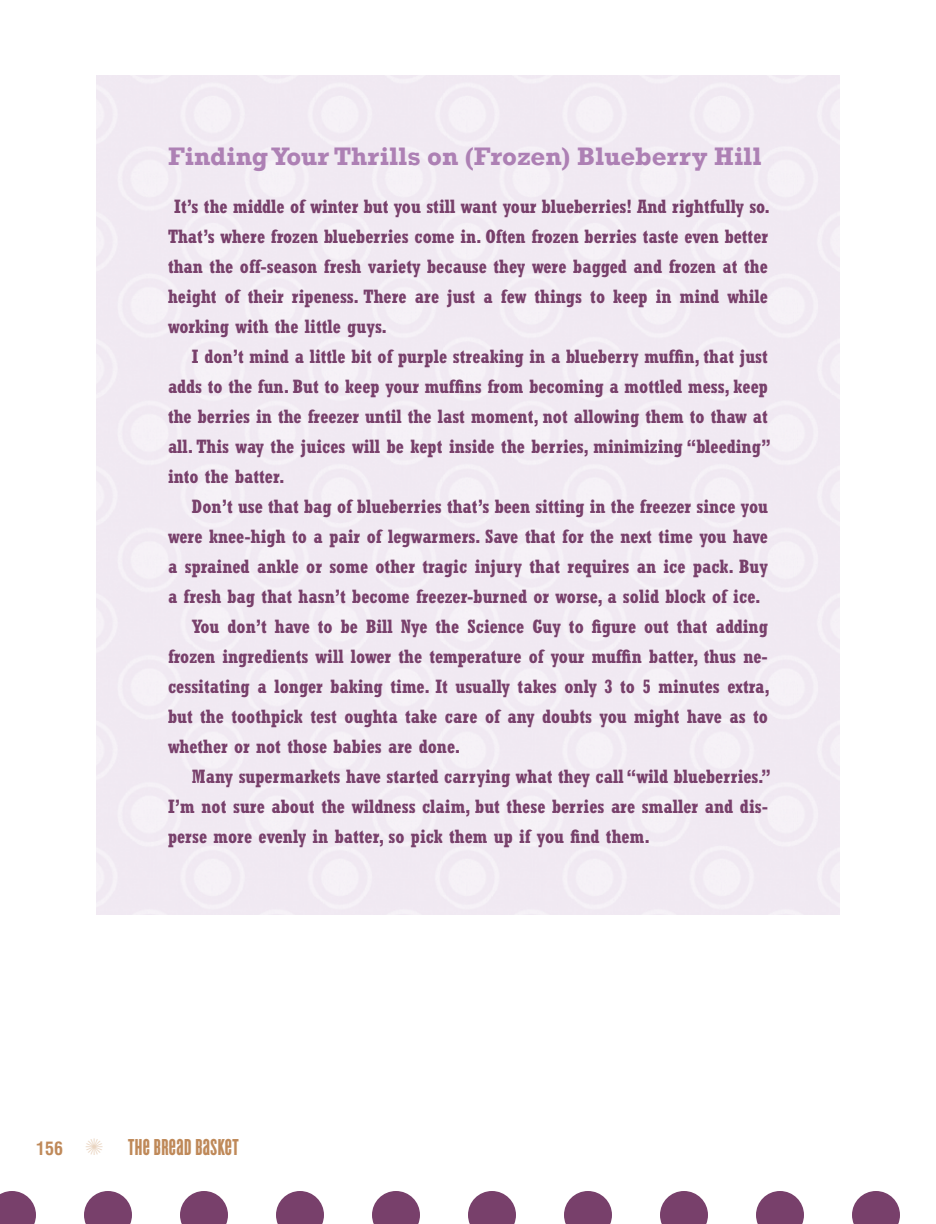
<style>
.page{position:relative;width:936px;height:1224px;background:#fff}
.page>*{position:absolute;margin:0;border:0;box-sizing:border-box;transform-origin:0 0}
.t1{font:700 26px "Rockwell";color:#ad80b4}
.t2{font:24px "Cyclone Layers Background";letter-spacing:.02em;color:#bf8959}
.t3{font:700 condensed 19px/30px "Rockwell";color:#78406b;text-align:justify}
.s1{font-family:"Swiss 721 BT";font-weight:700;font-stretch:condensed;font-size:18px}
.s2{color:#e9d4c0}
</style>
<div class="page">
<svg style="left:0;top:1191px;width:36px;height:33px"></svg>
<svg style="left:84px;top:1191px;width:48px;height:33px;background:#8e5f83"></svg>
<svg style="left:180px;top:1191px;width:48px;height:33px;background:#8e5f83"></svg>
<svg style="left:276px;top:1191px;width:48px;height:33px;background:#8e5f83"></svg>
<svg style="left:372px;top:1191px;width:48px;height:33px;background:#8e5f83"></svg>
<svg style="left:468px;top:1191px;width:48px;height:33px;background:#8e5f83"></svg>
<svg style="left:564px;top:1191px;width:48px;height:33px;background:#8e5f83"></svg>
<svg style="left:660px;top:1191px;width:48px;height:33px;background:#8e5f83"></svg>
<svg style="left:756px;top:1191px;width:48px;height:33px;background:#8e5f83"></svg>
<svg style="left:852px;top:1191px;width:48px;height:33px;background:#8e5f83"></svg>
<h1 class="t1" style="left:168px;top:140px;width:595px">Finding Your Thrills on (Frozen) Blueberry Hill</h1>
<p class="t3" style="left:168px;top:193px;width:604px;text-indent:6px">It’s the middle of winter but you still want your blueberries! And rightfully so.<br>That’s where frozen blueberries come in. Often frozen berries taste even better than the off-season fresh variety because they were bagged and frozen at the height of their ripeness. There are just a few things to keep in mind while working with the little guys.</p>
<p class="t3" style="left:168px;top:343px;width:604px;text-align:left;text-indent:24px">I don’t mind a little bit of purple streaking in a blueberry muffin, that just adds to the fun. But to keep your muffins from becoming a mottled mess, keep the berries in the freezer until the last moment, not allowing them to thaw at all. This way the juices will be kept inside the berries, minimizing “bleeding” into the batter.</p>
<p class="t3" style="left:192px;top:493px;width:578px">Don’t u se that bag of blueberries that’s been sitting in the freezer since you</p>
<p class="t3" style="left:168px;top:523px;width:601px">were knee-high to a pair of legwarmers. Save that for the next time you have</p>
<p class="t3" style="left:168px;top:553px;width:602px">a sprained ankle or some other tragic injury that requires an ice pack. Buy</p>
<p class="t3" style="left:168px;top:583px;width:594px">a fresh bag that hasn’t become freezer-burned or worse, a solid block of ice.</p>
<p class="t3" style="left:192px;top:613px;width:577px">You don’t have to be Bill Nye the Science Guy to figure out that adding</p>
<p class="t3" style="left:168px;top:643px;width:601px">frozen ingredients will lower the temperature of your muffin batter, thus ne-</p>
<p class="t3" style="left:168px;top:673px;width:604px">cessitating a longer baking time. It usually takes only 3 to 5 minutes extra,</p>
<p class="t3" style="left:168px;top:703px;width:601px">but the toothpick test oughta take care of any doubts you might have as to</p>
<p class="t3" style="left:168px;top:733px;width:294px">whether or not those babies are done.</p>
<p class="t3" style="left:192px;top:763px;width:580px">Many super m arkets have started carrying what they call “wild blueberries.”</p>
<p class="t3" style="left:168px;top:793px;width:602px">I’m not sure about the wildness claim, but these berries are smaller and dis-</p>
<p class="t3" style="left:168px;top:823px;width:483px">perse more evenly in batter, so pick them up if you find them.</p>
<p class="t2" style="left:36px;top:1133px;width:204px"><span class="s1">156</span> <span class="s2">✺</span> THE BREAD BASKET</p>
</div>
